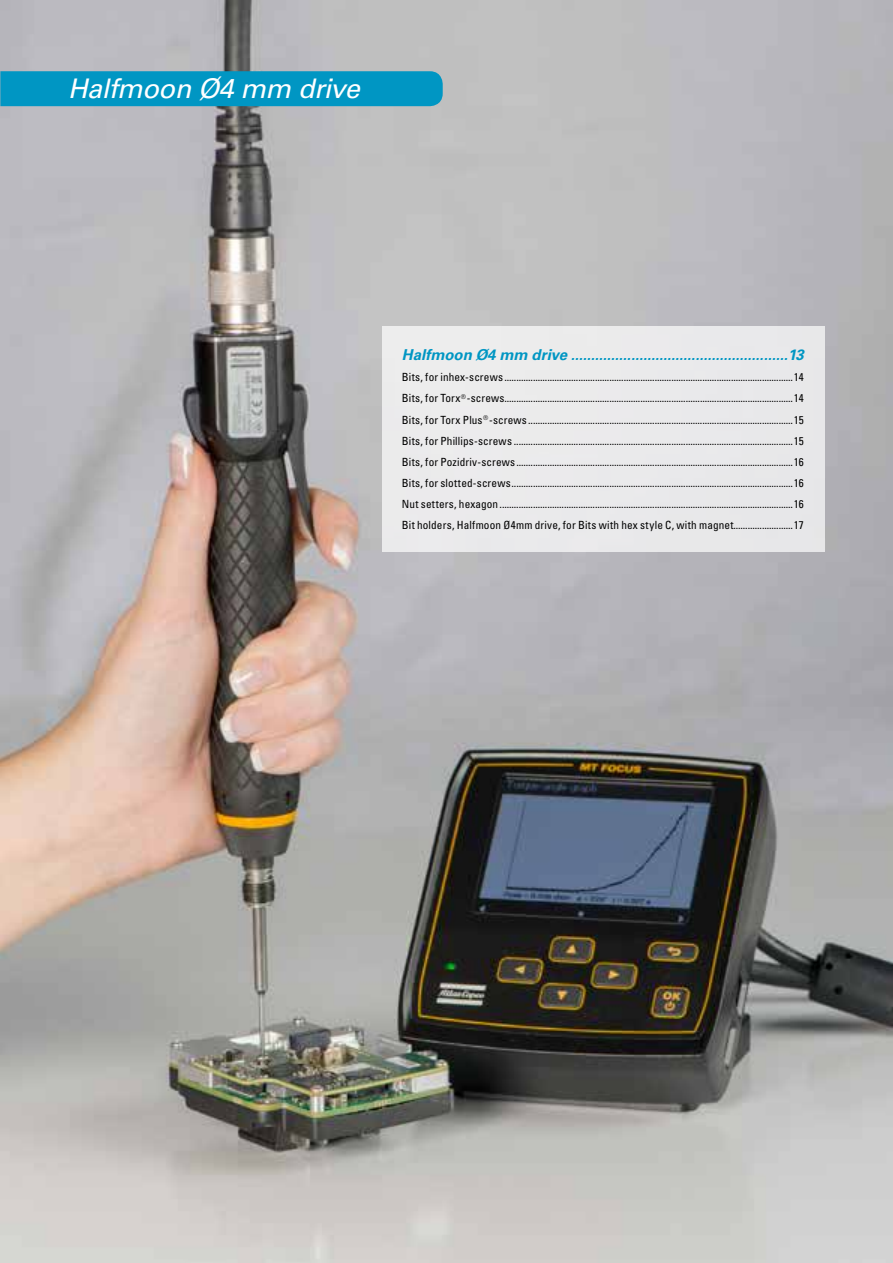
<style>
.page{position:relative;width:893px;height:1263px;background:#fff}
.page>*{position:absolute;margin:0;border:0;box-sizing:border-box;transform-origin:0 0}
.t1{font:italic 27px "Univers LT Std";letter-spacing:-.015em;color:#fff}
.t2{font:italic 700 15px "Univers LT Std";letter-spacing:-.005em;color:#0096c3}
.t3{font:condensed 11.25px/21.1px "Univers LT Std";letter-spacing:.02em;color:#000;text-align:justify}
</style>
<div class="page">
<img style="left:0;top:0;width:893px;height:1263px">
<div style="left:0;top:71px;width:443px;height:35px;background:#0096c3"></div>
<div style="left:383px;top:327px;width:442px;height:225px;background:#eaeaeb"></div>
<h1 class="t1" style="left:68px;top:73px;width:293px">Halfmoon Ø4 mm drive</h1>
<h2 class="t2" style="left:402px;top:346px;width:403px">Halfmoon Ø4 mm drive ......................................................13</h2>
<p class="t3" style="left:402px;top:366px;width:404px">Bits, for inhex-screws .........................................................................................................................14<br>Bits, for Torx<sup>®</sup>-screws.........................................................................................................................14<br>Bits, for Torx Plus<sup>®</sup>-screws ...............................................................................................................15<br>Bits, for Phillips-screws .....................................................................................................................15<br>Bits, for Pozidriv-screws....................................................................................................................16<br>Bits, for slotted-screws......................................................................................................................16<br>Nut setters, hexagon...........................................................................................................................16<br>Bit holders, Halfmoon Ø4mm drive, for Bits with hex style C, with magnet.........................17</p>
</div>
